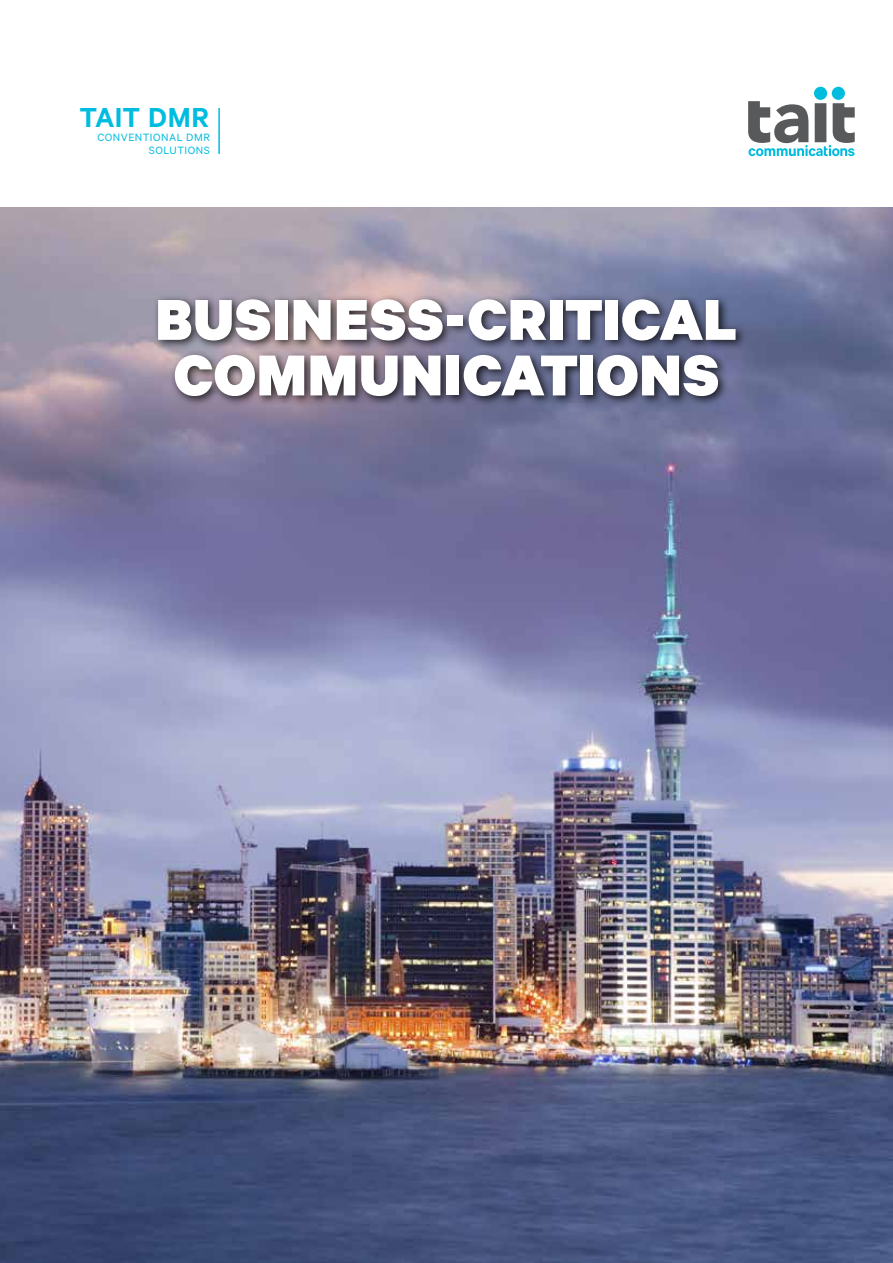
<style>
.page{position:relative;width:893px;height:1263px;background:#fff}
.page>*{position:absolute;margin:0;border:0;box-sizing:border-box;transform-origin:0 0}
.t1{font:900 64.95px/55.5px "Calibre";letter-spacing:.02em;color:#fff}
.t2{font:600 30.9px "Calibre";letter-spacing:.01em;color:#00bcdf}
.t3{font:12px/13.4px "Calibre";letter-spacing:.045em;color:#00bcdf;text-align:right}
</style>
<div class="page">
<img style="left:0;top:207px;width:893px;height:1056px">
<div style="left:153px;top:294px;width:594px;height:113px;background:#000;opacity:.75"></div>
<svg style="left:748px;top:87px;width:107px;height:69px"></svg>
<hr style="left:218px;top:108px;width:2px;height:46px;background:#00bcdf">
<p class="t2" style="left:80px;top:99px;width:131px">TAIT DMR</p>
<p class="t3" style="left:97px;top:130px;width:114px">CONVENTIONAL DMR<br>SOLUTIONS</p>
<p class="t1" style="left:156px;top:290px;width:582px">BUSINESS-CRITICAL<br>COMMUNICATIONS</p>
</div>
